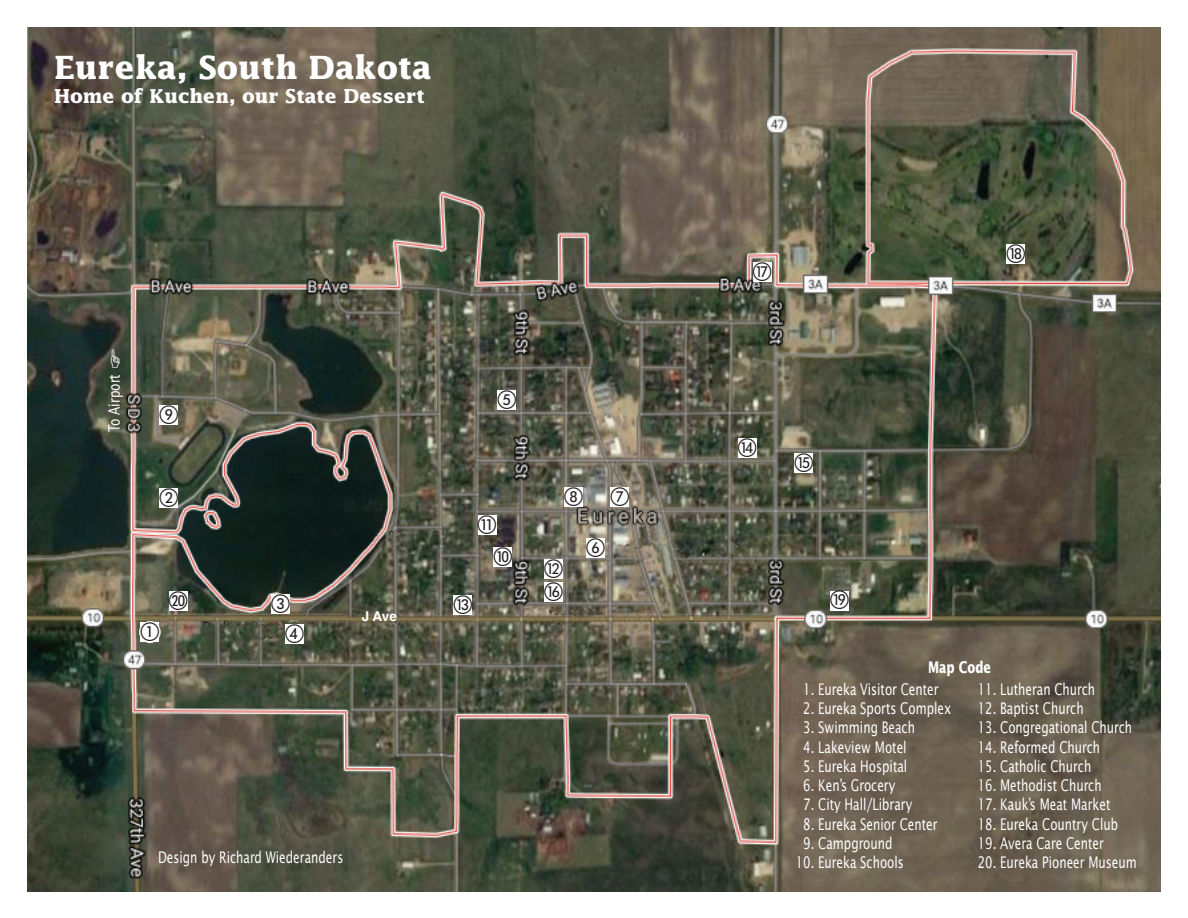
<style>
.page{position:relative;width:1188px;height:918px;background:#fff}
.page>*{position:absolute;margin:0;border:0;box-sizing:border-box;transform-origin:0 0}
.t1{font:700 32.1px "Lucida";color:#fff}
.t2{font:700 19.2px "Lucida";color:#fff}
.t3{font:19.2px "European Pi One";color:#231f20}
.t4{font:16.05px "Lucida Sans";color:#fff;scale:.74 1}
.t5{font:700 16.05px "Lucida Sans";color:#fff;scale:.74 1}
.t6{font:15.75px "Lucida Sans";color:#fff;scale:.76 1}
.t7{font:700 13.5px "Helvetica";color:#fff}
</style>
<div class="page">
<img style="left:27px;top:27px;width:1133px;height:865px">
<svg style="left:138px;top:620px;width:24px;height:25px"></svg>
<div style="left:544px;top:559px;width:19px;height:20px;background:#fff"></div>
<div style="left:610px;top:487px;width:19px;height:20px;background:#fff"></div>
<div style="left:159px;top:488px;width:19px;height:20px;background:#fff"></div>
<div style="left:753px;top:262px;width:19px;height:20px;background:#fff"></div>
<div style="left:453px;top:596px;width:19px;height:19px;background:#fff"></div>
<div style="left:564px;top:487px;width:19px;height:20px;background:#fff"></div>
<div style="left:271px;top:595px;width:19px;height:19px;background:#fff"></div>
<div style="left:1006px;top:245px;width:19px;height:19px;background:#fff"></div>
<div style="left:738px;top:439px;width:19px;height:19px;background:#fff"></div>
<div style="left:159px;top:406px;width:19px;height:19px;background:#fff"></div>
<div style="left:285px;top:624px;width:19px;height:19px;background:#fff"></div>
<div style="left:830px;top:591px;width:19px;height:19px;background:#fff"></div>
<div style="left:794px;top:453px;width:19px;height:20px;background:#fff"></div>
<div style="left:493px;top:547px;width:19px;height:20px;background:#fff"></div>
<div style="left:497px;top:390px;width:19px;height:20px;background:#fff"></div>
<div style="left:544px;top:582px;width:19px;height:20px;background:#fff"></div>
<div style="left:478px;top:515px;width:19px;height:20px;background:#fff"></div>
<div style="left:586px;top:538px;width:19px;height:19px;background:#fff"></div>
<div style="left:169px;top:591px;width:19px;height:20px;background:#fff"></div>
<svg style="left:110px;top:350px;width:10px;height:18px"></svg>
<p class="t1" style="left:54px;top:49px;width:379px">Eureka, South Dakota</p>
<p class="t2" style="left:54px;top:84px;width:372px">Home of Kuchen, our State Dessert</p>
<p class="t6" style="left:105px;top:432px;width:78px;rotate:-90deg">To Airport</p>
<p class="t3" style="left:159px;top:405px;width:20px">I</p>
<p class="t3" style="left:497px;top:389px;width:20px">E</p>
<p class="t3" style="left:159px;top:487px;width:20px">B</p>
<p class="t3" style="left:610px;top:486px;width:20px">G</p>
<p class="t3" style="left:564px;top:486px;width:20px">H</p>
<p class="t3" style="left:140px;top:622px;width:20px">A</p>
<p class="t3" style="left:169px;top:590px;width:20px">T</p>
<p class="t3" style="left:271px;top:594px;width:20px">C</p>
<p class="t3" style="left:285px;top:623px;width:20px">D</p>
<p class="t7" style="left:362px;top:606px;width:37px">J Ave</p>
<p class="t3" style="left:478px;top:514px;width:20px">K</p>
<p class="t3" style="left:453px;top:595px;width:20px">M</p>
<p class="t3" style="left:493px;top:547px;width:20px">J</p>
<p class="t3" style="left:544px;top:558px;width:20px">L</p>
<p class="t3" style="left:544px;top:581px;width:20px">P</p>
<p class="t3" style="left:586px;top:537px;width:20px">F</p>
<p class="t4" style="left:158px;top:848px;width:252px">Design by Richard Wiederanders</p>
<p class="t3" style="left:753px;top:262px;width:20px">Q</p>
<p class="t3" style="left:1006px;top:244px;width:20px">R</p>
<p class="t3" style="left:738px;top:438px;width:20px">N</p>
<p class="t3" style="left:794px;top:452px;width:20px">O</p>
<p class="t3" style="left:830px;top:590px;width:20px">S</p>
<p class="t5" style="left:928px;top:658px;width:86px">Map Code</p>
<p class="t4" style="left:978px;top:680px;width:160px">11. Lutheran Church</p>
<p class="t4" style="left:978px;top:699px;width:145px">12. Baptist Church</p>
<p class="t4" style="left:978px;top:718px;width:210px">13. Congregational Church</p>
<p class="t4" style="left:978px;top:738px;width:167px">14. Reformed Church</p>
<p class="t4" style="left:978px;top:757px;width:155px">15. Catholic Church</p>
<p class="t4" style="left:978px;top:776px;width:169px">16. Methodist Church</p>
<p class="t4" style="left:978px;top:795px;width:181px">17. Kauk’s Meat Market</p>
<p class="t4" style="left:978px;top:815px;width:191px">18. Eureka Country Club</p>
<p class="t4" style="left:978px;top:834px;width:172px">19. Avera Care Center</p>
<p class="t4" style="left:978px;top:853px;width:216px">20. Eureka Pioneer Museum</p>
<p class="t4" style="left:803px;top:680px;width:184px">1. Eureka Visitor Center</p>
<p class="t4" style="left:803px;top:699px;width:202px">2. Eureka Sports Complex</p>
<p class="t4" style="left:803px;top:718px;width:153px">3. Swimming Beach</p>
<p class="t4" style="left:803px;top:738px;width:141px">4. Lakeview Motel</p>
<p class="t4" style="left:803px;top:757px;width:142px">5. Eureka Hospital</p>
<p class="t4" style="left:803px;top:776px;width:126px">6. Ken’s Grocery</p>
<p class="t4" style="left:803px;top:795px;width:149px">7. City Hall/Library</p>
<p class="t4" style="left:803px;top:815px;width:183px">8. Eureka Senior Center</p>
<p class="t4" style="left:803px;top:834px;width:122px">9. Campground</p>
<p class="t4" style="left:796px;top:853px;width:148px">10. Eureka Schools</p>
</div>
